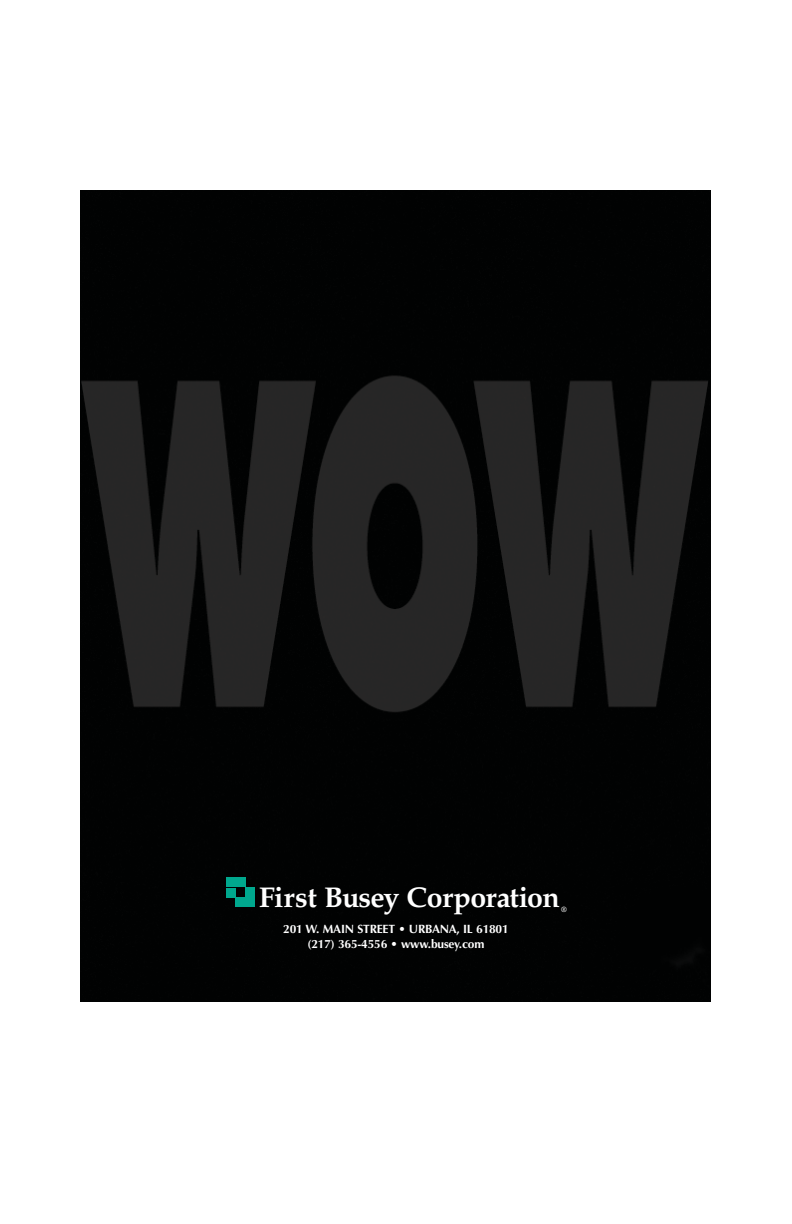
<style>
.page{position:relative;width:792px;height:1224px;background:#fff}
.page>*{position:absolute;margin:0;border:0;box-sizing:border-box;transform-origin:0 0}
.t1{font:700 28.6px "Palatino";letter-spacing:-.025em;color:#fff}
.t2{font:700 12px/14.7px "Optima";letter-spacing:-.015em;color:#fff;text-align:center}
.t3{font:700 7.7px "Palatino";color:#fff}
</style>
<div class="page">
<img style="left:80px;top:190px;width:631px;height:812px">
<div style="left:226px;top:878px;width:9px;height:9px;background:#00a88e"></div>
<div style="left:226px;top:888px;width:9px;height:9px;background:#00a88e"></div>
<div style="left:237px;top:878px;width:9px;height:9px;background:#00a88e"></div>
<div style="left:246px;top:887px;width:9px;height:9px;background:#00a88e"></div>
<div style="left:246px;top:897px;width:9px;height:10px;background:#00a88e"></div>
<div style="left:235px;top:897px;width:9px;height:10px;background:#00a88e"></div>
<h1 class="t1" style="left:259px;top:887px;width:303px">First Busey Corporation</h1>
<p class="t3" style="left:561px;top:907px;width:7px">®</p>
<p class="t2" style="left:283px;top:923px;width:227px">201 W. MAIN STREET • URBANA, IL 61801 (217) 365-4556 • www.busey.com</p>
</div>
